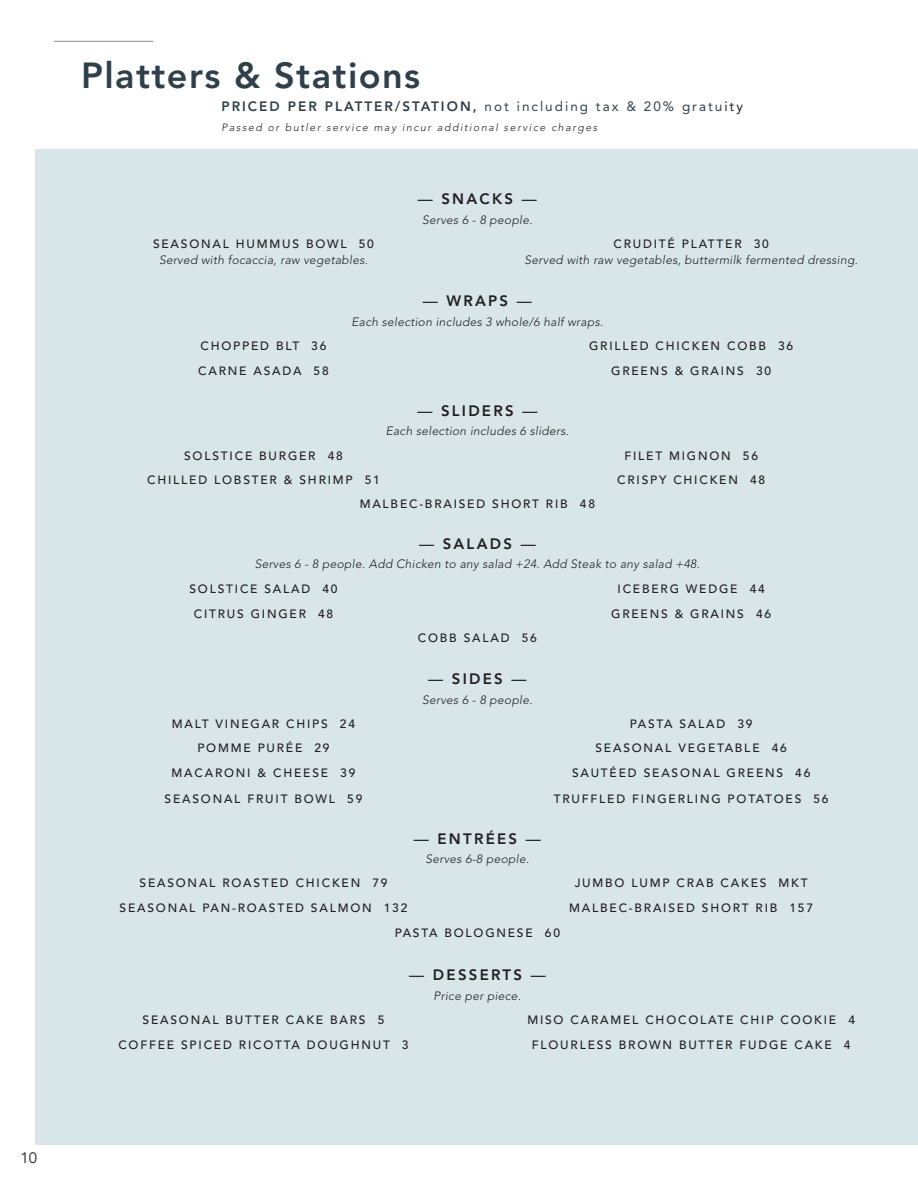
<style>
.page{position:relative;width:918px;height:1188px;background:#fff}
.page>*{position:absolute;margin:0;border:0;box-sizing:border-box;transform-origin:0 0}
.t1{font:800 36px "Avenir LT Pro";letter-spacing:.04em;color:#30404a}
.t2{font:800 15px "Avenir LT Pro";letter-spacing:.15em;color:#231f20}
.t3{font:15px "Avenir LT Std";color:#231f20}
.t4{font:800 13.5px "Avenir LT Pro";letter-spacing:.15em;color:#30404a}
.t5{font:500 12px "Avenir LT Pro";letter-spacing:.15em;color:#231f20}
.t6{font:italic 300 12px "Avenir LT Pro";letter-spacing:.025em;color:#231f20}
.t7{font:italic 300 10.5px "Avenir LT Pro";letter-spacing:.15em;color:#231f20}
.s1{font-weight:400}
.s2{font-weight:400;color:#231f20}
.s3{font-weight:500}
</style>
<div class="page">
<div style="left:36px;top:149px;width:882px;height:995px;background:#d8e5e9"></div>
<hr style="left:54px;top:41px;width:99px;height:1px;background:#918a87">
<p class="t3" style="left:21px;top:1149px;width:18px">10</p>
<p class="t1" style="left:81px;top:54px;width:341px">Platters &amp; Stations</p>
<p class="t4" style="left:221px;top:98px;width:523px">PRICED PER PLATTER/STATION, <span class="s1">not including tax &amp; 20% gratu</span><span class="s2">ity</span></p>
<p class="t7" style="left:221px;top:121px;width:377px">Passed or butler service may incur additional service charges</p>
<p class="t2" style="left:418px;top:190px;width:121px"><span class="s3">—</span> SNACKS <span class="s3">—</span></p>
<p class="t6" style="left:422px;top:213px;width:112px">Serves 6 - 8 people.</p>
<p class="t5" style="left:153px;top:237px;width:222px">SEASONAL HUMMUS BOWL 50</p>
<p class="t5" style="left:613px;top:237px;width:157px">CRUDITÉ PLATTER 30</p>
<p class="t6" style="left:159px;top:253px;width:210px">Served with focaccia, raw vegetables.</p>
<p class="t6" style="left:525px;top:253px;width:335px">Served with raw vegetables, buttermilk fermented dressing.</p>
<p class="t2" style="left:423px;top:292px;width:111px"><span class="s3">—</span> WRAPS <span class="s3">—</span></p>
<p class="t5" style="left:201px;top:339px;width:127px">CHOPPED BLT 36</p>
<p class="t5" style="left:198px;top:363px;width:132px">CARNE ASADA 58</p>
<p class="t6" style="left:351px;top:314px;width:253px">Each selection includes 3 whole/6 half wraps.</p>
<p class="t5" style="left:589px;top:339px;width:206px">GRILLED CHICKEN COBB 36</p>
<p class="t2" style="left:417px;top:402px;width:122px"><span class="s3">—</span> SLIDERS <span class="s3">—</span></p>
<p class="t6" style="left:386px;top:424px;width:185px">Each selection includes 6 sliders.</p>
<p class="t5" style="left:611px;top:363px;width:161px">GREENS &amp; GRAINS 30</p>
<p class="t5" style="left:184px;top:448px;width:160px">SOLSTICE BURGER 48</p>
<p class="t5" style="left:624px;top:448px;width:135px">FILET MIGNON 56</p>
<p class="t5" style="left:147px;top:473px;width:234px">CHILLED LOBSTER &amp; SHRIMP 51</p>
<p class="t5" style="left:360px;top:497px;width:237px">MALBEC-BRAISED SHORT RIB 48</p>
<p class="t2" style="left:419px;top:535px;width:118px"><span class="s3">—</span> SALADS <span class="s3">—</span></p>
<p class="t5" style="left:617px;top:473px;width:149px">CRISPY CHICKEN 48</p>
<p class="t6" style="left:255px;top:557px;width:447px">Serves 6 - 8 people. Add Chicken to any salad +24. Add Steak to any salad +48.</p>
<p class="t5" style="left:189px;top:581px;width:150px">SOLSTICE SALAD 40</p>
<p class="t5" style="left:194px;top:606px;width:141px">CITRUS GINGER 48</p>
<p class="t5" style="left:418px;top:631px;width:120px">COBB SALAD 56</p>
<p class="t2" style="left:428px;top:670px;width:100px"><span class="s3">—</span> SIDES <span class="s3">—</span></p>
<p class="t6" style="left:422px;top:693px;width:112px">Serves 6 - 8 people.</p>
<p class="t5" style="left:618px;top:581px;width:149px">ICEBERG WEDGE 44</p>
<p class="t5" style="left:611px;top:606px;width:161px">GREENS &amp; GRAINS 46</p>
<p class="t5" style="left:172px;top:717px;width:185px">MALT VINEGAR CHIPS 24</p>
<p class="t5" style="left:630px;top:717px;width:124px">PASTA SALAD 39</p>
<p class="t5" style="left:197px;top:741px;width:134px">POMME PURÉE 29</p>
<p class="t5" style="left:596px;top:741px;width:193px">SEASONAL VEGETABLE 46</p>
<p class="t5" style="left:172px;top:766px;width:185px">MACARONI &amp; CHEESE 39</p>
<p class="t5" style="left:572px;top:766px;width:240px">SAUTÉED SEASONAL GREENS 46</p>
<p class="t5" style="left:165px;top:791px;width:199px">SEASONAL FRUIT BOWL 59</p>
<p class="t5" style="left:554px;top:791px;width:276px">TRUFFLED FINGERLING POTATOES 56</p>
<p class="t2" style="left:414px;top:830px;width:128px"><span class="s3">—</span> ENTRÉES <span class="s3">—</span></p>
<p class="t6" style="left:426px;top:852px;width:105px">Serves 6-8 people.</p>
<p class="t5" style="left:140px;top:876px;width:249px">SEASONAL ROASTED CHICKEN 79</p>
<p class="t5" style="left:575px;top:876px;width:234px">JUMBO LUMP CRAB CAKES MKT</p>
<p class="t5" style="left:120px;top:901px;width:289px">SEASONAL PAN-ROASTED SALMON 132</p>
<p class="t5" style="left:569px;top:901px;width:245px">MALBEC-BRAISED SHORT RIB 157</p>
<p class="t5" style="left:395px;top:926px;width:167px">PASTA BOLOGNESE 60</p>
<p class="t2" style="left:409px;top:966px;width:138px"><span class="s3">—</span> DESSERTS <span class="s3">—</span></p>
<p class="t6" style="left:434px;top:988px;width:89px">Price per piece.</p>
<p class="t5" style="left:143px;top:1013px;width:243px">SEASONAL BUTTER CAKE BARS 5</p>
<p class="t5" style="left:527px;top:1013px;width:329px">MISO CARAMEL CHOCOLATE CHIP COOKIE 4</p>
<p class="t5" style="left:118px;top:1037px;width:292px">COFFEE SPICED RICOTTA DOUGHNUT 3</p>
<p class="t5" style="left:532px;top:1037px;width:320px">FLOURLESS BROWN BUTTER FUDGE CAKE 4</p>
</div>
